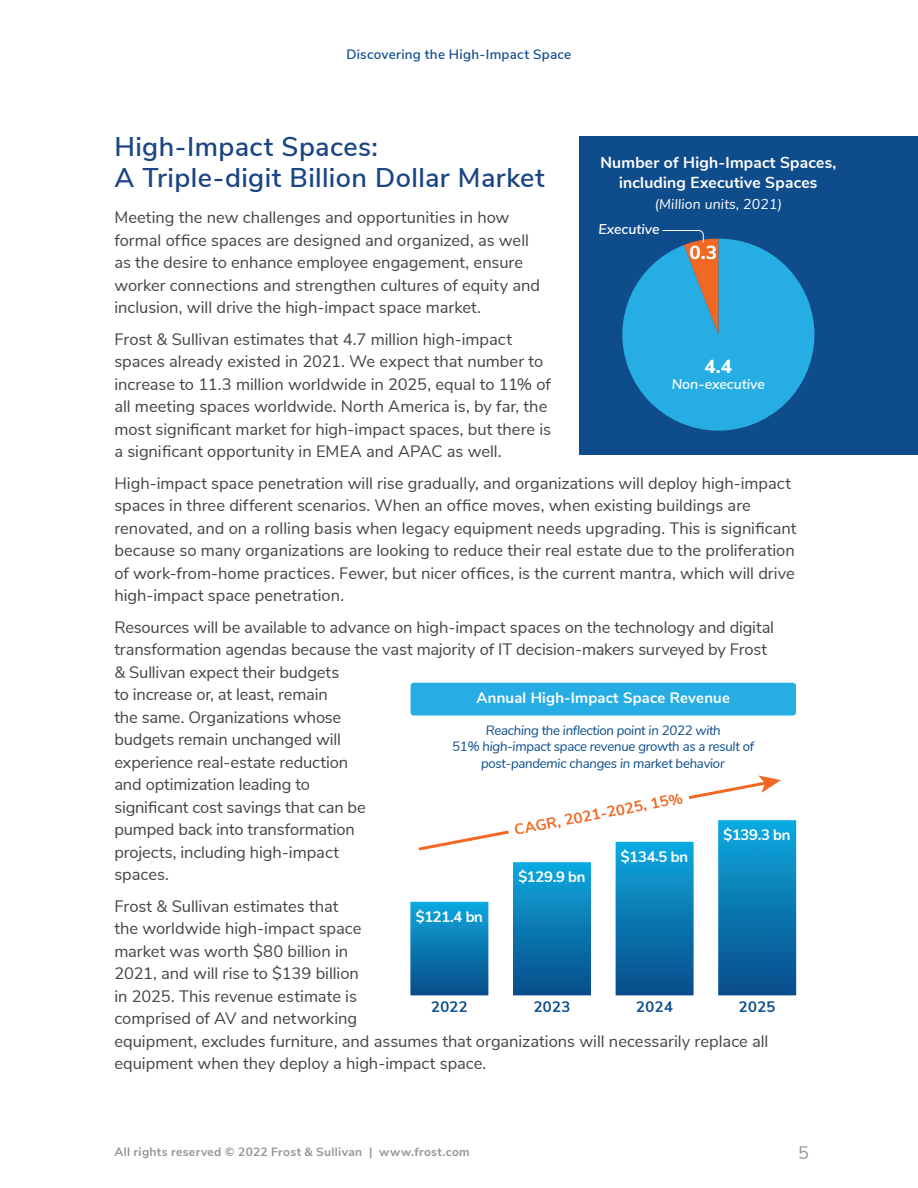
<style>
.page{position:relative;width:918px;height:1188px;background:#fff}
.page>*{position:absolute;margin:0;border:0;box-sizing:border-box;transform-origin:0 0}
.t1{font:600 27px/31.5px "Nunito Sans";letter-spacing:.015em;color:#1a4583}
.t2{font:800 18.9px "Nunito Sans";color:#fff}
.t3{font:18px "Nunito Sans";color:#939597}
.t4{font:16.5px/22.5px "Nunito Sans";color:#444445}
.t5{font:700 15.75px/20.4px "Nunito Sans";color:#fff;text-align:center}
.t6{font:700 15px "Nunito Sans";color:#fff}
.t7{font:700 15px "Nunito Sans";color:#f16823}
.t8{font:700 15px "Nunito Sans";color:#0a4d8b}
.t9{font:italic 600 14.1px "Nunito Sans";color:#fff}
.t10{font:italic 14.1px "Nunito Sans";color:#fff}
.t11{font:600 13.5px "Nunito Sans";letter-spacing:.02em;color:#0e4c8b}
.t12{font:italic 13.35px/16.6px "Nunito Sans";color:#0a4d8b;text-align:center}
.t13{font:700 12px "Nunito Sans";letter-spacing:.025em;color:#939597}
</style>
<div class="page">
<div style="left:579px;top:136px;width:339px;height:319px;background:#0e4c8b"></div>
<img style="left:410px;top:902px;width:78px;height:93px">
<img style="left:513px;top:863px;width:78px;height:132px">
<img style="left:616px;top:852px;width:77px;height:143px">
<img style="left:718px;top:820px;width:78px;height:175px">
<div style="left:411px;top:683px;width:385px;height:33px;background:#26ade3;border-radius:3px"></div>
<svg style="left:418px;top:776px;width:363px;height:76px"></svg>
<svg style="left:622px;top:230px;width:193px;height:201px"></svg>
<p class="t11" style="left:346px;top:49px;width:226px">Discovering the High-Impact Space</p>
<h1 class="t1" style="left:114px;top:133px;width:432px">High-Impact Spaces:<br>A Triple-digit Billion Dollar Market</h1>
<p class="t4" style="left:114px;top:208px;width:427px">Meeting the new challenges and opportunities in how formal of昀椀ce spaces are designed and organized, as well as the desire to enhance employee engagement, ensure worker connections and strengthen cultures of equity and inclusion, will drive the high-impact space market</p>
<p class="t4" style="left:114px;top:329px;width:438px">Frost &amp; Sullivan estimates that 4 7 million high-impact spaces already existed in 2021. We expect that number to increase to 11.3 million worldwide in 2025, equal to 11% of all meeting spaces worldwide North America is, by far, the most signi昀椀cant market for high-impact spaces, but there is a signi昀椀cant opportunity in EMEA and APAC as well.</p>
<p class="t4" style="left:114px;top:473px;width:684px">High-impact space penetration will rise gradually, and organizations will deploy high-impact spaces in three different scenarios. When an of昀椀ce moves, when existing buildings are renovated, and on a rolling basis when legacy equipment needs upgrading. This is signi昀椀cant because so many organizations are looking to reduce their real estate due to the proliferation of work-from-home practices. Fewer, but nicer of昀椀ces, is the current mantra, which will drive high-impact space penetration</p>
<p class="t4" style="left:114px;top:617px;width:661px">Resources will be available to advance on high-impact spaces on the technology and digital transformation agendas because the vast majority of IT decision-makers surveyed by Frost &amp; Sullivan expect their budgets<br>to increase or, at least, remain<br>the same Organizations whose<br>budgets remain unchanged will<br>experience real-estate reduction<br>and optimization leading to<br>signi昀椀cant cost savings that can be<br>pumped back into transformation<br>projects, including high-impact<br>spaces</p>
<p class="t4" style="left:114px;top:896px;width:656px">Frost &amp; Sullivan estimates that<br>the worldwide high-impact space<br>market was worth $80 billion in<br>2021, and will rise to $139 billion<br>in 2025. This revenue estimate is<br>comprised of AV and networking<br>equipment, excludes furniture, and assumes that organizations will necessarily replace all equipment when they deploy a high-impact space</p>
<p class="t5" style="left:600px;top:156px;width:237px;rotate:-1deg">Number of High-Impact Spaces, including Executive Spaces</p>
<p class="t10" style="left:655px;top:200px;width:129px;rotate:-1deg">(Million units, 2021)</p>
<p class="t9" style="left:599px;top:221px;width:63px">Executive</p>
<p class="t2" style="left:689px;top:242px;width:29px">0.3</p>
<p class="t2" style="left:705px;top:356px;width:29px">4.4</p>
<p class="t9" style="left:672px;top:376px;width:95px">Non-executive</p>
<p class="t6" style="left:476px;top:693px;width:255px;rotate:-1deg">Annual High-Impact Space Revenue</p>
<p class="t12" style="left:452px;top:725px;width:304px;rotate:-1deg">Reaching the inflection point in 2022 with<br>51% high-impact space revenue growth as a result of post-pandemic changes in market behavior</p>
<p class="t7" style="left:513px;top:825px;width:173px;rotate:-12deg">CAGR, 2021-2025, 15%</p>
<p class="t6" style="left:723px;top:828px;width:69px;rotate:-1deg">$139.3 bn</p>
<p class="t6" style="left:621px;top:850px;width:69px;rotate:-1deg">$134.5 bn</p>
<p class="t6" style="left:518px;top:871px;width:69px;rotate:-1deg">$129.9 bn</p>
<p class="t6" style="left:416px;top:910px;width:69px;rotate:-1deg">$121.4 bn</p>
<p class="t8" style="left:431px;top:1000px;width:38px;rotate:-1deg">2022</p>
<p class="t8" style="left:533px;top:1000px;width:38px;rotate:-1deg">2023</p>
<p class="t8" style="left:636px;top:1000px;width:38px;rotate:-1deg">2024</p>
<p class="t8" style="left:739px;top:1000px;width:38px;rotate:-1deg">2025</p>
<p class="t13" style="left:114px;top:1147px;width:357px">All rights reserved © 2022 Frost &amp; Sullivan | www.frost.com</p>
<p class="t3" style="left:798px;top:1139px;width:12px">5</p>
</div>
